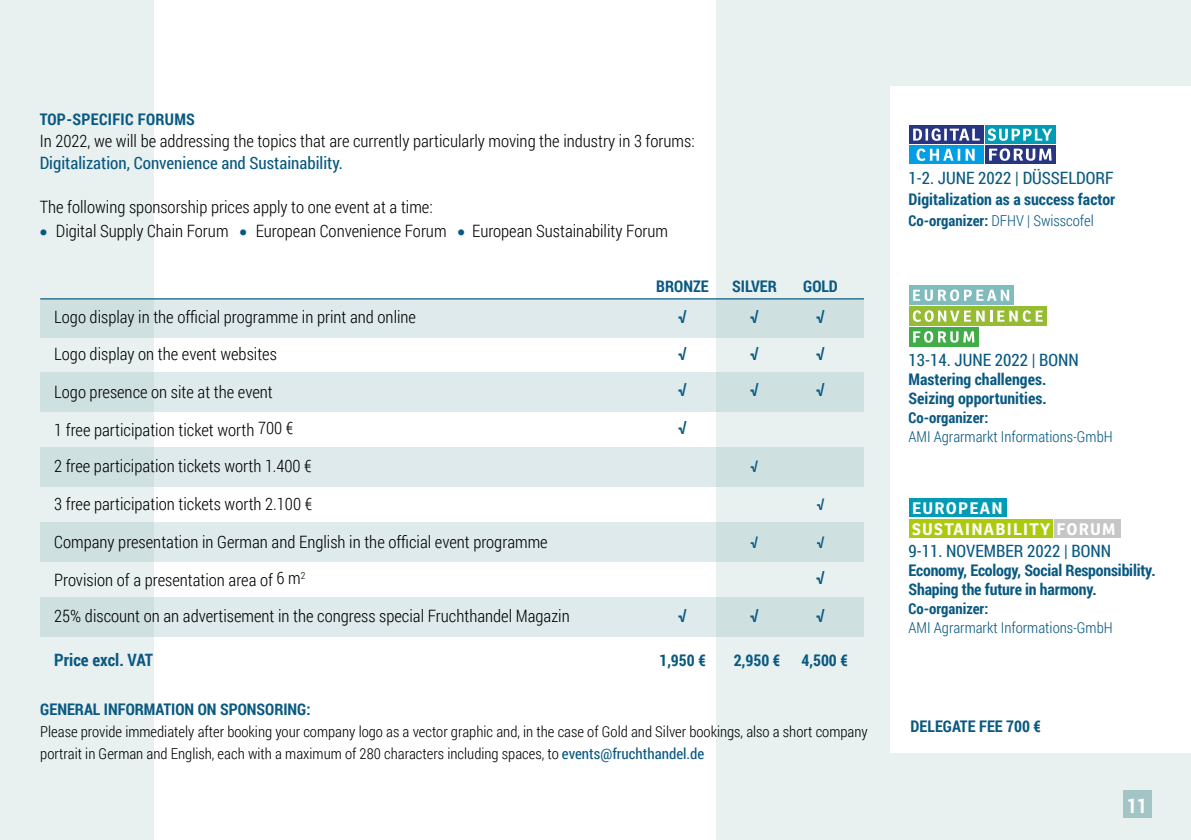
<style>
.page{position:relative;width:1191px;height:840px;background:#fff}
.page>*{position:absolute;margin:0;border:0;box-sizing:border-box;transform-origin:0 0}
.t1{font:700 20px "Roboto Condensed";color:#fff}
.t2{font:700 18px "Roboto Condensed";color:#095981}
.t3{font:300 17px "Roboto Condensed";color:#000}
.t4{font:17px "Roboto Condensed";color:#095981}
.t5{font:700 17px "Roboto Condensed";color:#095981}
.t6{font:700 16.2px/20.6px "Ronnia";letter-spacing:.08em;color:#fff}
.t7{font:700 16px/19px "Roboto Condensed";color:#095981}
.t8{font:700 16px "Roboto Condensed";letter-spacing:.02em;color:#095981}
.t9{font:300 15px/22px "Roboto Condensed";color:#000}
.t10{font:300 15px "Roboto Condensed";color:#095981}
.t11{font:700 15px "Roboto Condensed";color:#095981}
.s1{font-family:"URWDIN Cond";font-weight:400;font-size:18px;color:#095981}
.s2{font-weight:400;color:#095981}
.s3{font-weight:700}
</style>
<div class="page">
<div style="left:716px;top:0;width:475px;height:839px;background:#e8f0f0"></div>
<div style="left:0;top:0;width:154px;height:839px;background:#e8f0f0"></div>
<div style="left:1123px;top:789px;width:28px;height:24px;background:#a3c5c6"></div>
<div style="left:1123px;top:793px;width:28px;height:23px;background:#a3c5c6"></div>
<div style="left:891px;top:86px;width:300px;height:666px;background:#fff"></div>
<div style="left:985px;top:125px;width:70px;height:19px;background:#009cb6"></div>
<svg style="left:988px;top:128px;width:64px;height:13px"></svg>
<div style="left:909px;top:145px;width:74px;height:19px;background:#009fe3"></div>
<svg style="left:916px;top:148px;width:58px;height:13px"></svg>
<div style="left:909px;top:125px;width:74px;height:19px;background:#283583"></div>
<svg style="left:913px;top:128px;width:66px;height:13px"></svg>
<div style="left:985px;top:145px;width:70px;height:19px;background:#283583"></div>
<svg style="left:989px;top:148px;width:62px;height:13px"></svg>
<svg style="left:909px;top:285px;width:138px;height:62px"></svg>
<svg style="left:909px;top:519px;width:212px;height:19px"></svg>
<div style="left:909px;top:498px;width:97px;height:19px;background:#009cb6"></div>
<div style="left:909px;top:519px;width:143px;height:18px;background:#adc90e"></div>
<div style="left:1053px;top:519px;width:67px;height:18px;background:#c6c6c6"></div>
<div style="left:40px;top:596px;width:824px;height:40px;background:linear-gradient(to right,#dbe8e9,#d8e6e7)"></div>
<div style="left:40px;top:298px;width:824px;height:39px;background:linear-gradient(to right,#dbe8e9,#d8e6e7)"></div>
<div style="left:40px;top:371px;width:824px;height:40px;background:linear-gradient(to right,#dbe8e9,#d8e6e7)"></div>
<div style="left:40px;top:446px;width:824px;height:40px;background:linear-gradient(to right,#dbe8e9,#d8e6e7)"></div>
<div style="left:40px;top:521px;width:824px;height:40px;background:linear-gradient(to right,#dbe8e9,#d8e6e7)"></div>
<hr style="left:40px;top:298px;width:824px;height:1px;background:#095981">
<p class="t8" style="left:40px;top:108px;width:157px">TOP-SPECIFIC FORUMS</p>
<p class="t3" style="left:40px;top:129px;width:656px">In 2022, we will be addressing the topics that are currently particularly moving the industry in 3 forums:</p>
<p class="t4" style="left:40px;top:151px;width:305px">Digitalization, Convenience and Sustainability.</p>
<p class="t3" style="left:40px;top:195px;width:394px">The following sponsorship prices apply to one event at a time:</p>
<p class="t3" style="left:40px;top:219px;width:630px"><span class="s1">•</span> Digital Supply Chain Forum <span class="s1">•</span> European Convenience Forum <span class="s1">•</span> European Sustainability Forum</p>
<p class="t7" style="left:656px;top:276px;width:54px">BRONZE</p>
<p class="t7" style="left:732px;top:276px;width:46px">SILVER</p>
<p class="t7" style="left:803px;top:276px;width:36px">GOLD</p>
<p class="t3" style="left:54px;top:305px;width:363px">Logo display in the official programme in print and online</p>
<p class="t2" style="left:678px;top:303px;width:10px">√</p>
<p class="t2" style="left:750px;top:303px;width:10px">√</p>
<p class="t2" style="left:816px;top:303px;width:10px">√</p>
<p class="t3" style="left:54px;top:342px;width:224px">Logo display on the event websites</p>
<p class="t2" style="left:678px;top:340px;width:10px">√</p>
<p class="t2" style="left:750px;top:340px;width:10px">√</p>
<p class="t2" style="left:816px;top:340px;width:10px">√</p>
<p class="t3" style="left:54px;top:380px;width:220px">Logo presence on site at the event</p>
<p class="t2" style="left:678px;top:376px;width:10px">√</p>
<p class="t2" style="left:750px;top:376px;width:10px">√</p>
<p class="t2" style="left:816px;top:376px;width:10px">√</p>
<p class="t3" style="left:54px;top:418px;width:241px">1 free participation ticket worth 700 €</p>
<p class="t2" style="left:678px;top:414px;width:10px">√</p>
<p class="t3" style="left:54px;top:454px;width:259px">2 free participation tickets worth 1.400 €</p>
<p class="t7" style="left:750px;top:456px;width:9px">√</p>
<p class="t3" style="left:54px;top:492px;width:259px">3 free participation tickets worth 2.100 €</p>
<p class="t7" style="left:816px;top:494px;width:9px">√</p>
<p class="t3" style="left:54px;top:530px;width:495px">Company presentation in German and English in the official event programme</p>
<p class="t7" style="left:750px;top:532px;width:9px">√</p>
<p class="t7" style="left:816px;top:532px;width:9px">√</p>
<p class="t3" style="left:54px;top:568px;width:253px">Provision of a presentation area of 6 m<sup>2</sup></p>
<p class="t2" style="left:816px;top:564px;width:10px">√</p>
<p class="t3" style="left:54px;top:604px;width:517px">25% discount on an advertisement in the congress special Fruchthandel Magazin</p>
<p class="t2" style="left:678px;top:602px;width:10px">√</p>
<p class="t2" style="left:750px;top:602px;width:10px">√</p>
<p class="t2" style="left:816px;top:602px;width:10px">√</p>
<p class="t5" style="left:54px;top:648px;width:100px">Price excl. VAT</p>
<p class="t7" style="left:659px;top:650px;width:48px">1,950 €</p>
<p class="t7" style="left:734px;top:650px;width:48px">2,950 €</p>
<p class="t7" style="left:801px;top:650px;width:48px">4,500 €</p>
<p class="t7" style="left:40px;top:699px;width:272px">GENERAL INFORMATION ON SPONSORING:</p>
<p class="t9" style="left:40px;top:720px;width:829px">Please provide immediately after booking your company logo as a vector graphic and, in the case of Gold and Silver bookings, also a short company portrait in German and English, each with a maximum of 280 characters including spaces, to <span class="s2">events@fruchthandel.de</span></p>
<p class="t4" style="left:908px;top:166px;width:206px">1-2. JUNE 2022 | DÜSSELDORF</p>
<p class="t7" style="left:908px;top:189px;width:208px">Digitalization as a success factor</p>
<p class="t10" style="left:908px;top:210px;width:187px"><span class="s3">Co-organizer:</span> DFHV | Swisscofel</p>
<p class="t4" style="left:908px;top:347px;width:172px">13-14. JUNE 2022 | BONN</p>
<p class="t7" style="left:908px;top:368px;width:140px">Mastering challenges.<br>Seizing opportunities.</p>
<p class="t11" style="left:908px;top:406px;width:81px">Co-organizer:</p>
<p class="t10" style="left:908px;top:425px;width:206px">AMI Agrarmarkt Informations-GmbH</p>
<p class="t6" style="left:912px;top:497px;width:205px">EUROPEAN<br>SUSTAINABILITY FORUM</p>
<p class="t4" style="left:908px;top:538px;width:204px">9-11. NOVEMBER 2022 | BONN</p>
<p class="t7" style="left:908px;top:559px;width:249px">Economy, Ecology, Social Responsibility.<br>Shaping the future in harmony.</p>
<p class="t11" style="left:908px;top:597px;width:81px">Co-organizer:</p>
<p class="t10" style="left:908px;top:617px;width:206px">AMI Agrarmarkt Informations-GmbH</p>
<p class="t7" style="left:910px;top:715px;width:132px">DELEGATE FEE 700 €</p>
<p class="t1" style="left:1127px;top:790px;width:21px">11</p>
</div>
